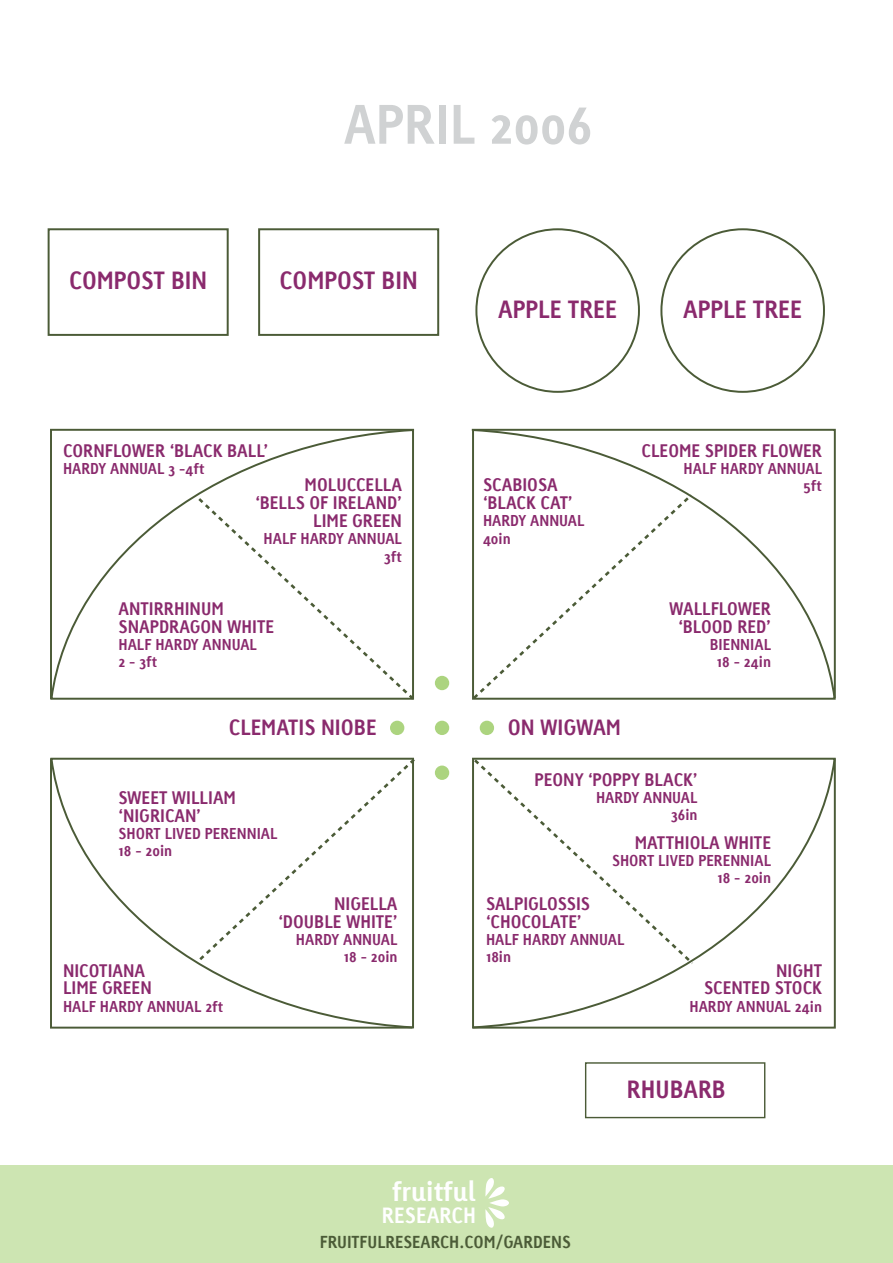
<style>
.page{position:relative;width:893px;height:1263px;background:#fff}
.page>*{position:absolute;margin:0;border:0;box-sizing:border-box;transform-origin:0 0}
.t1{font:700 52.5px "Linotype Tetria";color:#d0d2d3}
.t2{font:700 27px "Linotype Tetria";color:#fff}
.t3{font:700 23.7px "Linotype Tetria";color:#8a2a6d}
.t4{font:700 21px "Linotype Tetria";color:#8a2a6d}
.t5{font:700 21px "Linotype Tetria";color:#fff}
.t6{font:700 17.25px/18px "Linotype Tetria";color:#8a2a6d}
.t7{font:700 16.5px "Linotype Tetria";color:#4b5b37}
.t8{font:700 15px/17.2px "Linotype Tetria";color:#8a2a6d;text-align:right}
</style>
<div class="page">
<div style="left:0;top:1165px;width:893px;height:98px;background:#cde5b2"></div>
<div style="left:390px;top:721px;width:14px;height:14px;background:#acd47f;border-radius:50%"></div>
<div style="left:480px;top:721px;width:14px;height:14px;background:#acd47f;border-radius:50%"></div>
<div style="left:435px;top:721px;width:14px;height:14px;background:#acd47f;border-radius:50%"></div>
<div style="left:435px;top:676px;width:14px;height:14px;background:#acd47f;border-radius:50%"></div>
<div style="left:435px;top:765px;width:14px;height:15px;background:#acd47f;border-radius:50%"></div>
<svg style="left:485px;top:1178px;width:24px;height:50px"></svg>
<div style="left:258px;top:228px;width:181px;height:108px;border:2px solid #4b5b37"></div>
<div style="left:48px;top:228px;width:181px;height:108px;border:2px solid #4b5b37"></div>
<div style="left:585px;top:1062px;width:180px;height:56px;border:1px solid #4b5b37"></div>
<svg style="left:50px;top:757px;width:364px;height:272px"></svg>
<svg style="left:472px;top:757px;width:364px;height:272px"></svg>
<svg style="left:471px;top:428px;width:365px;height:272px"></svg>
<svg style="left:50px;top:428px;width:365px;height:272px"></svg>
<h1 class="t1" style="left:344px;top:92px;width:250px">APRIL 2006</h1>
<h3 class="t3" style="left:69px;top:266px;width:140px">COMPOST BIN</h3>
<h3 class="t3" style="left:280px;top:266px;width:140px">COMPOST BIN</h3>
<h3 class="t3" style="left:498px;top:294px;width:121px">APPLE TREE</h3>
<h3 class="t3" style="left:683px;top:294px;width:121px">APPLE TREE</h3>
<p class="t6" style="left:63px;top:441px;width:207px">CORNFLOWER ‘BLACK BALL’</p>
<p class="t8" style="left:63px;top:460px;width:143px">HARDY ANNUAL 3 -4ft</p>
<p class="t6" style="left:255px;top:476px;width:148px;text-align:right">MOLUCCELLA ‘BELLS OF IRELAND’<br>LIME GREEN</p>
<p class="t8" style="left:264px;top:530px;width:140px">HALF HARDY ANNUAL<br>3ft</p>
<p class="t6" style="left:118px;top:599px;width:157px">ANTIRRHINUM<br>SNAPDRAGON WHITE</p>
<p class="t8" style="left:118px;top:636px;width:140px;text-align:left">HALF HARDY ANNUAL<br>2 - 3ft</p>
<p class="t6" style="left:483px;top:476px;width:91px">SCABIOSA ‘BLACK CAT’</p>
<p class="t8" style="left:483px;top:512px;width:103px;text-align:left">HARDY ANNUAL<br>40in</p>
<p class="t4" style="left:229px;top:714px;width:149px">CLEMATIS NIOBE</p>
<p class="t4" style="left:508px;top:714px;width:115px">ON WIGWAM</p>
<p class="t6" style="left:642px;top:441px;width:182px">CLEOME SPIDER FLOWER</p>
<p class="t8" style="left:684px;top:460px;width:140px">HALF HARDY ANNUAL<br>5ft</p>
<p class="t6" style="left:669px;top:599px;width:103px;text-align:center">WALLFLOWER ‘BLOOD RED’</p>
<p class="t8" style="left:710px;top:636px;width:63px;text-align:center">BIENNIAL<br>18 - 24in</p>
<p class="t6" style="left:118px;top:788px;width:119px">SWEET WILLIAM ‘NIGRICAN’</p>
<p class="t8" style="left:118px;top:825px;width:161px;text-align:left">SHORT LIVED PERENNIAL<br>18 - 20in</p>
<p class="t6" style="left:63px;top:962px;width:90px;line-height:17.2px">NICOTIANA<br>LIME GREEN</p>
<p class="t8" style="left:63px;top:997px;width:162px">HALF HARDY ANNUAL 2ft</p>
<p class="t6" style="left:278px;top:894px;width:121px;text-align:right">NIGELLA ‘DOUBLE WHITE’</p>
<p class="t8" style="left:296px;top:931px;width:103px">HARDY ANNUAL<br>18 - 20in</p>
<p class="t6" style="left:534px;top:770px;width:165px">PEONY ‘POPPY BLACK’</p>
<p class="t8" style="left:596px;top:789px;width:103px">HARDY ANNUAL<br>36in</p>
<p class="t6" style="left:635px;top:833px;width:138px">MATTHIOLA WHITE</p>
<p class="t8" style="left:612px;top:852px;width:161px">SHORT LIVED PERENNIAL<br>18 - 20in</p>
<p class="t6" style="left:486px;top:894px;width:106px">SALPIGLOSSIS ‘CHOCOLATE’</p>
<p class="t8" style="left:486px;top:931px;width:140px;text-align:left">HALF HARDY ANNUAL<br>18in</p>
<p class="t6" style="left:704px;top:962px;width:119px;line-height:17.2px;text-align:right">NIGHT<br>SCENTED STOCK</p>
<p class="t8" style="left:689px;top:997px;width:134px">HARDY ANNUAL 24in</p>
<h3 class="t3" style="left:627px;top:1074px;width:100px">RHUBARB</h3>
<h2 class="t2" style="left:392px;top:1174px;width:86px">fruitful</h2>
<p class="t5" style="left:382px;top:1202px;width:96px">RESEARCH</p>
<p class="t7" style="left:320px;top:1232px;width:253px">FRUITFULRESEARCH.COM/GARDENS</p>
</div>
